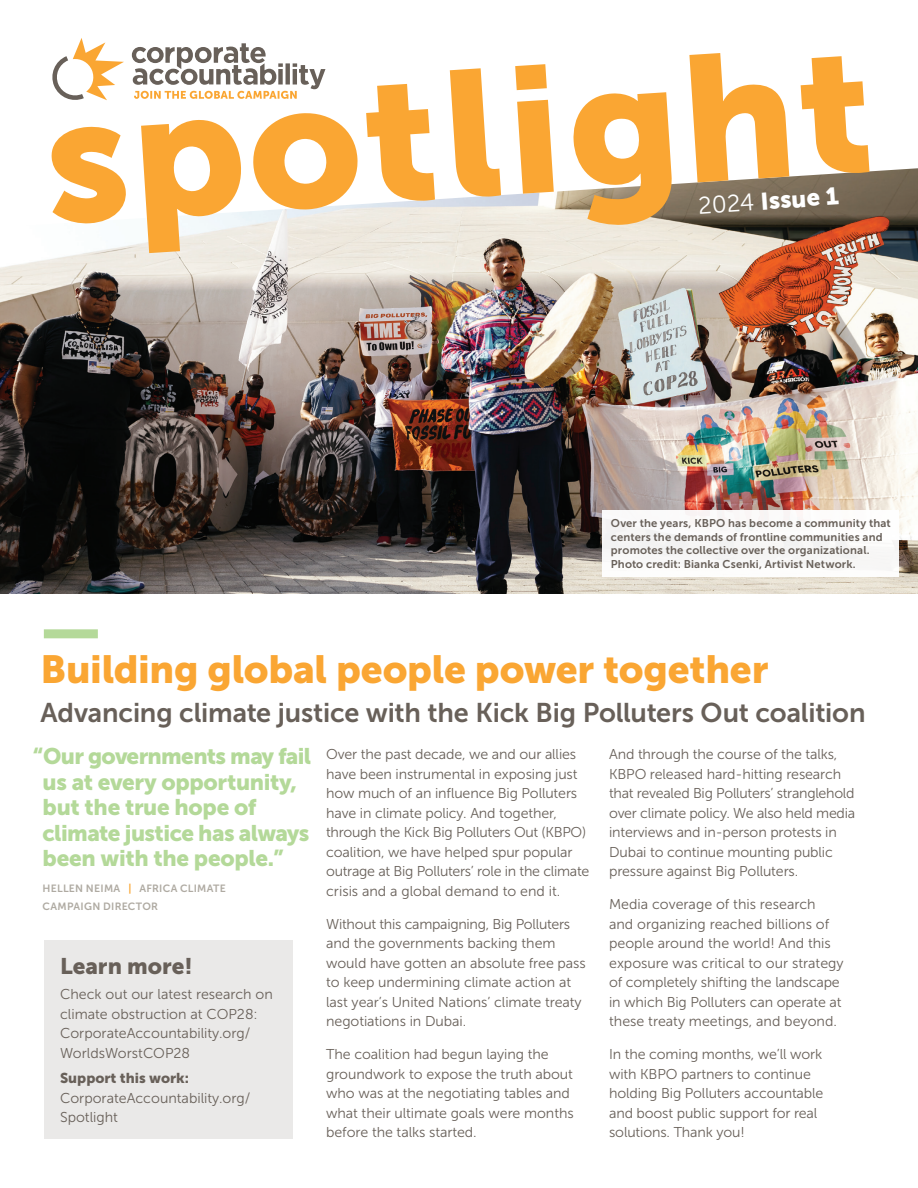
<style>
.page{position:relative;width:918px;height:1188px;background:#fff}
.page>*{position:absolute;margin:0;border:0;box-sizing:border-box;transform-origin:0 0}
.Featured_Text_Large{font:39px "Museo Sans 900";letter-spacing:-.01em;color:#faa633}
.Featured_Text_Subhead{font:27px "Museo Sans 700";letter-spacing:-.005em;color:#686059}
.Article_Body_Copy{font:24px "Museo Sans 900";color:#fff}
.Featured_Text_Large-2{font:22.5px/25.5px "Museo Sans 900";letter-spacing:-.02em;color:#b4d999}
.Featured_Text_Large-3{font:22.5px "Museo Sans 900";color:#686059}
.Article_Body_Copy-2{font:14.25px/19.5px "Museo Sans 300";letter-spacing:-.01em;color:#686059}
.Featured_Text_Large-4{font:14.25px/19.5px "Museo Sans 300";color:#686059}
.t1{font:11.25px/13.5px "Museo Sans 700";letter-spacing:.015em;color:#686059}
.t2{font:10.5px "Museo Sans 700";letter-spacing:.025em;color:#afaaa2}
.s1{font-family:"Museo Sans 300"}
.s2{color:#faa633}
.s3{font-family:"Museo Sans 900"}
</style>
<div class="page">
<img style="left:0;top:168px;width:918px;height:426px">
<svg style="left:75px;top:38px;width:31px;height:15px"></svg>
<svg style="left:132px;top:43px;width:134px;height:10px"></svg>
<svg style="left:51px;top:53px;width:818px;height:200px"></svg>
<div style="left:44px;top:629px;width:54px;height:9px;background:#b4d999"></div>
<div style="left:603px;top:510px;width:296px;height:67px;background:#f9f8f8"></div>
<div style="left:44px;top:940px;width:248px;height:199px;background:#eae9e8"></div>
<p class="Article_Body_Copy" style="left:697px;top:192px;width:142px;rotate:-4deg"><span class="s1">2024</span> Issue 1</p>
<p class="t1" style="left:611px;top:517px;width:281px">Over the years, KBPO has become a community that centers the demands of frontline communities and promotes the collective over the organizational.<br>Photo credit: Bianka Csenki, Artivist Network.</p>
<p class="Featured_Text_Large" style="left:40px;top:648px;width:730px">Building global people power together</p>
<p class="Featured_Text_Subhead" style="left:40px;top:697px;width:827px">Advancing climate justice with the Kick Big Polluters Out coalition</p>
<p class="Featured_Text_Large-2" style="left:43px;top:743px;width:270px;text-indent:-10px">“Our governments may fail us at every opportunity, but the true hope of climate justice has always been with the people.”</p>
<p class="t2" style="left:43px;top:883px;width:185px">HELLEN NEIMA <span class="s2">|</span> AFRICA CLIMATE</p>
<p class="t2" style="left:43px;top:901px;width:117px">CAMPAIGN DIRECTOR</p>
<p class="Featured_Text_Large-3" style="left:60px;top:953px;width:134px">Learn more!</p>
<p class="Featured_Text_Large-4" style="left:60px;top:985px;width:214px">Check out our latest research on climate obstruction at COP28:<br>CorporateAccountability.org/<br>WorldsWorstCOP28</p>
<p class="Featured_Text_Large-4" style="left:60px;top:1069px;width:192px"><span class="s3">Support this work:<br></span>CorporateAccountability.org/<br>Spotlight</p>
<p class="Article_Body_Copy-2" style="left:326px;top:745px;width:265px">Over the past decade, we and our allies have been instrumental in exposing just how much of an influence Big Polluters have in climate policy. And together, through the Kick Big Polluters Out (KBPO) coalition, we have helped spur popular outrage at Big Polluters’ role in the climate crisis and a global demand to end it.</p>
<p class="Article_Body_Copy-2" style="left:326px;top:914px;width:261px">Without this campaigning, Big Polluters and the governments backing them would have gotten an absolute free pass to keep undermining climate action at last year’s United Nations’ climate treaty negotiations in Dubai.</p>
<p class="Article_Body_Copy-2" style="left:326px;top:1045px;width:249px">The coalition had begun laying the groundwork to expose the truth about who was at the negotiating tables and what their ultimate goals were months before the talks started.</p>
<p class="Article_Body_Copy-2" style="left:609px;top:745px;width:248px">And through the course of the talks, KBPO released hard-hitting research that revealed Big Polluters’ stranglehold over climate policy. We also held media interviews and in-person protests in Dubai to continue mounting public pressure against Big Polluters.</p>
<p class="Article_Body_Copy-2" style="left:609px;top:895px;width:236px">Media coverage of this research<br>and organizing reached billions of people around the world! And this exposure was critical to our strategy of completely shifting the landscape in which Big Polluters can operate at these treaty meetings, and beyond.</p>
<p class="Article_Body_Copy-2" style="left:609px;top:1045px;width:216px">In the coming months, we’ll work with KBPO partners to continue holding Big Polluters accountable and boost public support for real solutions. Thank you!</p>
</div>
